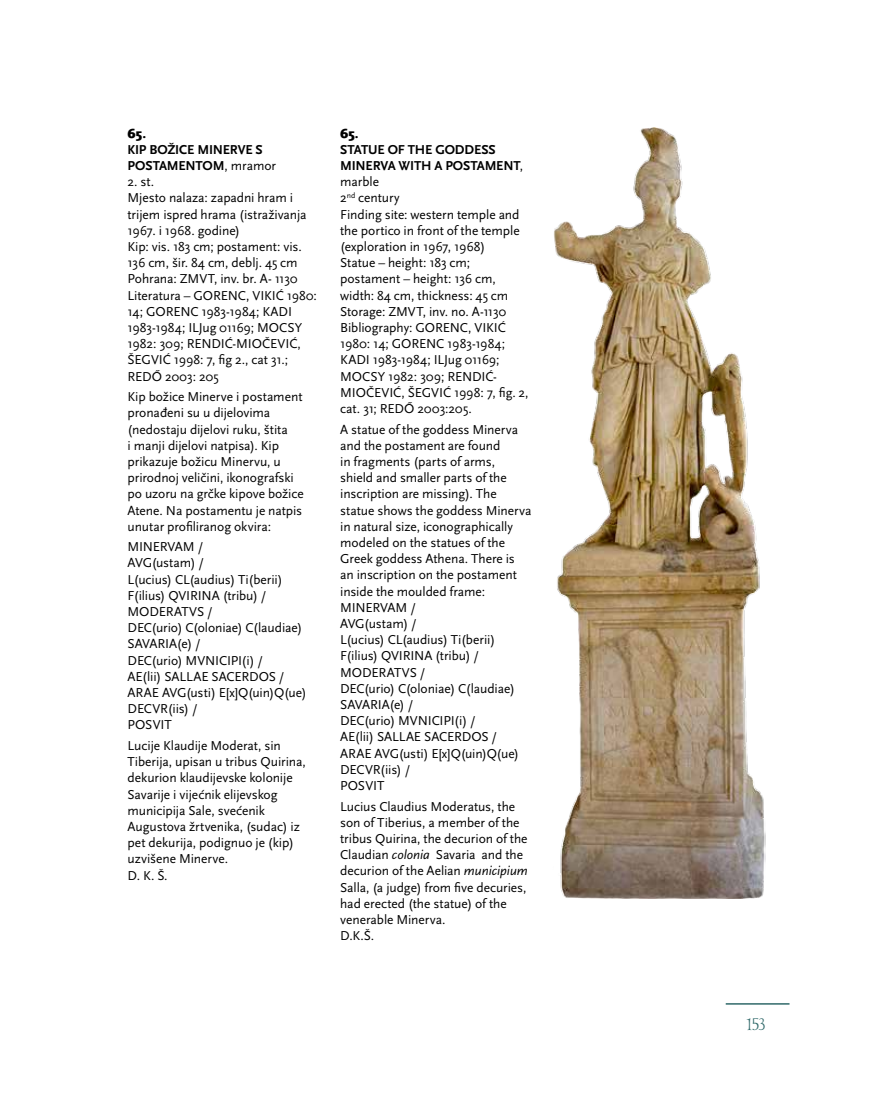
<style>
.page{position:relative;width:893px;height:1106px;background:#fff}
.page>*{position:absolute;margin:0;border:0;box-sizing:border-box;transform-origin:0 0}
.t1{font:16.5px "Carrig Display";color:#30696a;scale:.9 1}
.t2{font:13.5px/16.2px "Scala Sans Pro";letter-spacing:-.005em;color:#000}
.t3{font:700 13.5px/16.2px "Scala Sans Pro";letter-spacing:-.015em;color:#000}
.t4{font:900 13.5px "Scala Sans Pro";color:#000}
.s1{font-weight:400}
.s2{font-weight:700}
.s3{font-style:italic}
</style>
<div class="page">
<hr style="left:726px;top:1003px;width:63px;height:1px;background:#30696a">
<img style="left:554px;top:128px;width:211px;height:770px">
<p class="t4" style="left:128px;top:125px;width:20px">65.</p>
<p class="t3" style="left:128px;top:141px;width:150px">KIP BOŽICE MINERVE S<br>POSTAMENTOM<span class="s1">, mramor</span></p>
<p class="t2" style="left:128px;top:174px;width:191px">2. st.<br>Mjesto nalaza: zapadni hram i trijem ispred hrama (istraživanja<br>1967. i 1968. godine)<br>Kip: vis. 183 cm; postament: vis.<br>136 cm, šir. 84 cm, deblj. 45 cm<br>Pohrana: ZMVT, inv. br. A- 1130<br>Literatura – GORENC, VIKIĆ 1980:<br>14; GORENC 1983-1984; KADI<br>1983-1984; ILJug 01169; MOCSY<br>1982: 309; RENDIĆ-MIOČEVIĆ,<br>ŠEGVIĆ 1998: 7, fig 2., cat 31.;<br>REDŐ 2003: 205</p>
<p class="t2" style="left:128px;top:388px;width:178px">Kip božice Minerve i postament pronađeni su u dijelovima (nedostaju dijelovi ruku, štita<br>i manji dijelovi natpisa). Kip prikazuje božicu Minervu, u prirodnoj veličini, ikonografski po uzoru na grčke kipove božice<br>Atene. Na postamentu je natpis unutar profiliranog okvira:</p>
<p class="t2" style="left:128px;top:539px;width:181px">MINERVAM /<br>AVG(ustam) /<br>L(ucius) CL(audius) Ti(berii)<br>F(ilius) QVIRINA (tribu) /<br>MODERATVS /<br>DEC(urio) C(oloniae) C(laudiae)<br>SAVARIA(e) /<br>DEC(urio) MVNICIPI(i) /<br>AE(lii) SALLAE SACERDOS /<br>ARAE AVG(usti) E[x]Q(uin)Q(ue)<br>DECVR(iis) /<br>POSVIT</p>
<p class="t2" style="left:128px;top:737px;width:180px">Lucije Klaudije Moderat, sin<br>Tiberija, upisan u tribus Quirina, dekurion klaudijevske kolonije<br>Savarije i vijećnik elijevskog municipija Sale, svećenik<br>Augustova žrtvenika, (sudac) iz pet dekurija, podignuo je (kip) uzvišene Minerve.<br>D. K. Š.</p>
<p class="t4" style="left:340px;top:125px;width:20px">65.</p>
<p class="t2" style="left:340px;top:141px;width:190px"><span class="s2">STATUE OF THE GODDESS<br>MINERVA WITH A POSTAMENT</span>, marble<br>2<sup>nd</sup> century<br>Finding site: western temple and the portico in front of the temple (exploration in 1967, 1968)<br>Statue – height: 183 cm; postament – height: 136 cm, width: 84 cm, thickness: 45 cm<br>Storage: ZMVT, inv. no. A-1130<br>Bibliography: GORENC, VIKIĆ<br>1980: 14; GORENC 1983-1984;<br>KADI 1983-1984; ILJug 01169;<br>MOCSY 1982: 309; RENDIĆ-<br>MIOČEVIĆ, ŠEGVIĆ 1998: 7, fig. 2, cat. 31; REDŐ 2003:205.</p>
<p class="t2" style="left:340px;top:421px;width:193px">A statue of the goddess Minerva and the postament are found<br>in fragments (parts of arms, shield and smaller parts of the inscription are missing). The statue shows the goddess Minerva in natural size, iconographically modeled on the statues of the<br>Greek goddess Athena. There is an inscription on the postament inside the moulded frame:<br>MINERVAM /<br>AVG(ustam) /<br>L(ucius) CL(audius) Ti(berii)<br>F(ilius) QVIRINA (tribu) /<br>MODERATVS /<br>DEC(urio) C(oloniae) C(laudiae)<br>SAVARIA(e) /<br>DEC(urio) MVNICIPI(i) /<br>AE(lii) SALLAE SACERDOS /<br>ARAE AVG(usti) E[x]Q(uin)Q(ue)<br>DECVR(iis) /<br>POSVIT</p>
<p class="t2" style="left:340px;top:798px;width:189px">Lucius Claudius Moderatus, the son of Tiberius, a member of the tribus Quirina, the decurion of the<br>Claudian <span class="s3">colonia</span> Savaria and the decurion of the Aelian <span class="s3">municipium<br></span>Salla, (a judge) from five decuries, had erected (the statue) of the venerable Minerva.<br>D.K.Š.</p>
<p class="t1" style="left:746px;top:1015px;width:23px">153</p>
</div>
